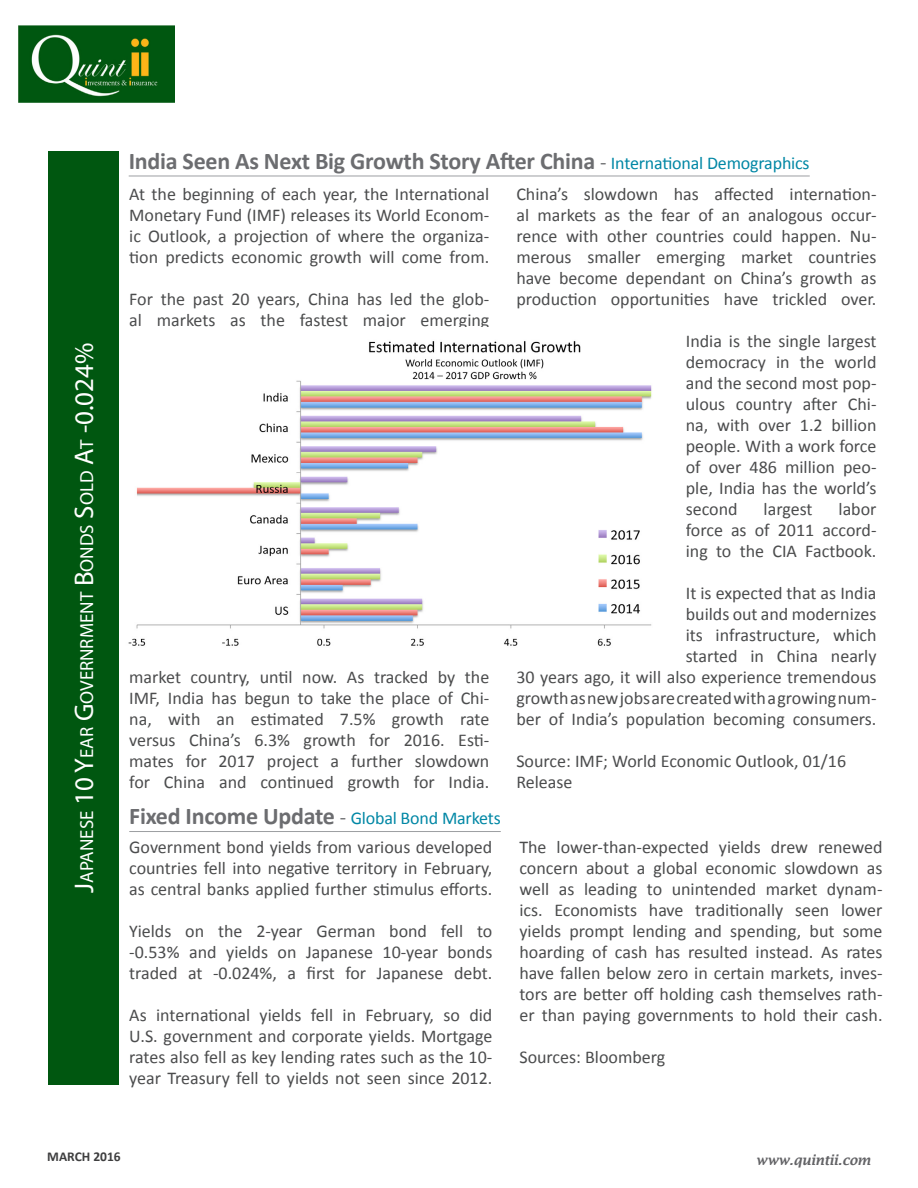
<style>
.page{position:relative;width:918px;height:1188px;background:#fff}
.page>*{position:absolute;margin:0;border:0;box-sizing:border-box;transform-origin:0 0}
.Header_Underline{font:700 24px "Calibri";letter-spacing:-.01em;color:#6c6d70}
.t1{font:18.9px "Myriad Pro";color:#fff}
.t2{font:18px/21px "Calibri";color:#4b4c4d;text-align:justify}
.t3{font:italic 600 13.5px "Lucida Fax";letter-spacing:-.02em;color:#636366}
.t4{font:700 13.5px "Calibri";color:#3e3e3f}
.s1{font-size:27px}
.s2{font-weight:400;font-size:21px}
.s3{font-weight:400;font-size:18px;color:#0087a5}
</style>
<div class="page">
<img style="left:18px;top:25px;width:157px;height:78px">
<div style="left:48px;top:151px;width:70px;height:933px;background:#005710"></div>
<hr style="left:129px;top:176px;width:681px;height:1px;background:#9d9fa2">
<img style="left:128px;top:341px;width:524px;height:305px">
<hr style="left:129px;top:831px;width:372px;height:1px;background:#9d9fa2">
<p class="t1" style="left:75px;top:893px;width:551px;rotate:-90deg"><span class="s1">J</span>apanese <span class="s1">10 Y</span>ear <span class="s1">G</span>overnrment <span class="s1">B</span>onds <span class="s1">S</span>old <span class="s1">A</span>t <span class="s1">-0.024%</span></p>
<p class="Header_Underline" style="left:129px;top:146px;width:682px">India Seen As Next Big Growth Story After China <span class="s2">-</span> <span class="s3">International Demographics</span></p>
<p class="t2" style="left:129px;top:183px;width:362px">At the beginning of each year, the International Monetary Fund (IMF) releases its World Econom&shy;ic Outlook, a projection of where the organiza&shy;tion predicts economic growth will come from.</p>
<p class="t2" style="left:129px;top:288px;width:362px">For the past 20 years, China has led the glob&shy;al markets as the fastest major emerging</p>
<p class="t2" style="left:129px;top:666px;width:362px">market country, until now. As tracked by the IMF, India has begun to take the place of Chi&shy;na, with an estimated 7.5% growth rate versus China’s 6.3% growth for 2016. Esti&shy;mates for 2017 project a further slowdown for China and continued growth for India.</p>
<p class="Header_Underline" style="left:129px;top:802px;width:373px">Fixed Income Update <span class="s2">-</span> <span class="s3">Global Bond Markets</span></p>
<p class="t2" style="left:129px;top:836px;width:365px">Government bond yields from various developed countries fell into negative territory in February, as central banks applied further stimulus efforts.</p>
<p class="t2" style="left:129px;top:920px;width:365px">Yields on the 2-year German bond fell to -0.53% and yields on Japanese 10-year bonds traded at -0.024%, a first for Japanese debt.</p>
<p class="t2" style="left:129px;top:1004px;width:365px">As international yields fell in February, so did U.S. government and corporate yields. Mortgage rates also fell as key lending rates such as the 10- year Treasury fell to yields not seen since 2012.</p>
<p class="t2" style="left:516px;top:183px;width:362px">China’s slowdown has affected internation&shy;al markets as the fear of an analogous occur&shy;rence with other countries could happen. Nu&shy;merous smaller emerging market countries have become dependant on China’s growth as production opportunities have trickled over.</p>
<p class="t2" style="left:686px;top:330px;width:192px">India is the single largest democracy in the world and the second most pop&shy;ulous country after Chi&shy;na, with over 1.2 billion people. With a work force of over 486 million peo&shy;ple, India has the world’s second</p>
<p class="t2" style="left:686px;top:498px;width:192px;text-indent:153px">labor force as of 2011 accord&shy;ing to the CIA Factbook.</p>
<p class="t2" style="left:516px;top:582px;width:362px;text-align:right">It is expected that as India<br>builds out and modernizes<br>its infrastructure, which<br>started in China nearly<br>30 years ago, it will also experience tremendous growth as new jobs are created with a growing num&shy;ber of India’s population becoming consumers.</p>
<p class="t2" style="left:516px;top:750px;width:331px">Source: IMF; World Economic Outlook, 01/16<br>Release</p>
<p class="t2" style="left:764px;top:498px;width:50px">largest</p>
<p class="t2" style="left:519px;top:836px;width:365px">The lower-than-expected yields drew renewed concern about a global economic slowdown as well as leading to unintended market dynam&shy;ics. Economists have traditionally seen lower yields prompt lending and spending, but some hoarding of cash has resulted instead. As rates have fallen below zero in certain markets, inves&shy;tors are better off holding cash themselves rath&shy;er than paying governments to hold their cash.</p>
<p class="t2" style="left:519px;top:1046px;width:147px">Sources: Bloomberg</p>
<p class="t4" style="left:47px;top:1148px;width:75px">MARCH 2016</p>
<p class="t3" style="left:756px;top:1152px;width:116px">www.quintii.com</p>
</div>
